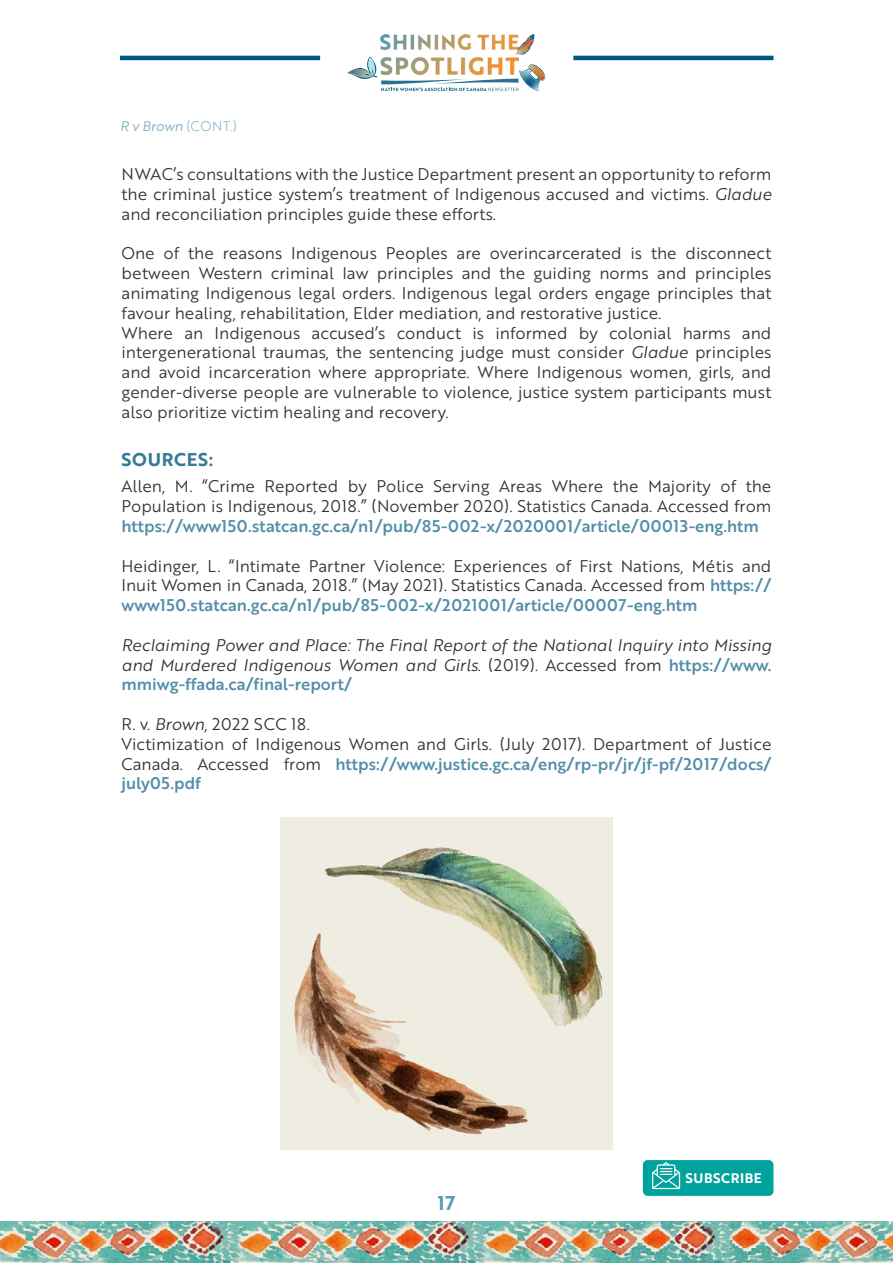
<style>
.page{position:relative;width:893px;height:1263px;background:#fff}
.page>*{position:absolute;margin:0;border:0;box-sizing:border-box;transform-origin:0 0}
.t1{font:19.5px "Brother 1816 Bold";color:#5a9db5}
.t2{font:18px "Brother 1816 Bold";letter-spacing:.04em;color:#337998}
.t3{font:16.5px/19.8px "Brother 1816 Book";color:#333}
.t4{font:16.5px/19.8px "Brother 1816 Medium";color:#528ea9}
.t5{font:16.5px/19.8px "Brother 1816 Book Italic";color:#333}
.t6{font:13.5px "Brother 1816 Book Italic";color:#7bacc0}
.t7{font:13.5px "Brother 1816 Bold";letter-spacing:.04em;color:#fff}
.s1{font-family:"Brother 1816 Light"}
.s2{font-family:"Brother 1816 Book Italic"}
.s3{font-family:"Brother 1816 Medium";color:#528ea9}
.s4{font-family:"Brother 1816 Book"}
.s5{font-family:"Brother 1816 Book";color:#333}
</style>
<div class="page">
<img style="left:348px;top:34px;width:197px;height:57px">
<hr style="left:120px;top:56px;width:200px;height:4px;background:#00587f">
<hr style="left:573px;top:56px;width:200px;height:4px;background:#00587f">
<img style="left:280px;top:817px;width:333px;height:333px">
<div style="left:643px;top:1160px;width:130px;height:36px;background:#00a29d;border-radius:5px"></div>
<svg style="left:652px;top:1162px;width:28px;height:27px"></svg>
<img style="left:0;top:1221px;width:893px;height:42px">
<p class="t6" style="left:120px;top:116px;width:118px">R v Brown <span class="s1">(CONT.)</span></p>
<p class="t3" style="left:122px;top:164px;width:651px;text-align:justify">NWAC’s consultations with the Justice Department present an opportunity to reform the criminal justice system’s treatment of Indigenous accused and victims. <span class="s2">Gladue </span>and reconciliation principles guide these efforts.</p>
<p class="t3" style="left:122px;top:243px;width:651px">One of the reasons Indigenous Peoples are overincarcerated is the disconnect between Western criminal law principles and the guiding norms and principles animating Indigenous legal orders. Indigenous legal orders engage principles that favour healing, rehabilitation, Elder mediation, and restorative justice.<br>Where an Indigenous accused’s conduct is informed by colonial harms and intergenerational traumas, the sentencing judge must consider <span class="s2">Gladue</span> principles and avoid incarceration where appropriate. Where Indigenous women, girls, and gender-diverse people are vulnerable to violence, justice system participants must also prioritize victim healing and recovery.</p>
<p class="t2" style="left:122px;top:446px;width:93px">SOURCES:</p>
<p class="t3" style="left:122px;top:476px;width:651px">Allen, M. “Crime Reported by Police Serving Areas Where the Majority of the<br>Population is Indigenous, 2018.” (November 2020). Statistics Canada. Accessed from</p>
<p class="t4" style="left:121px;top:516px;width:639px">https://www150.statcan.gc.ca/n1/pub/85-002-x/2020001/article/00013-eng.htm</p>
<p class="t3" style="left:121px;top:555px;width:651px">Heidinger, L. “Intimate Partner Violence: Experiences of First Nations, Métis and<br>Inuit Women in Canada, 2018.” (May 2021). Statistics Canada. Accessed from <span class="s3">https://</span></p>
<p class="t4" style="left:121px;top:595px;width:577px">www150.statcan.gc.ca/n1/pub/85-002-x/2021001/article/00007-eng.htm</p>
<p class="t5" style="left:121px;top:634px;width:651px">Reclaiming Power and Place: The Final Report of the National Inquiry into Missing and Murdered Indigenous Women and Girls<span class="s4">. (2019). Accessed from</span> <span class="s3">https://www.</span></p>
<p class="t4" style="left:121px;top:674px;width:232px">mmiwg-ffada.ca/final-report/</p>
<p class="t3" style="left:121px;top:714px;width:651px">R. v. <span class="s2">Brown</span>, 2022 SCC 18.<br>Victimization of Indigenous Women and Girls. (July 2017). Department of Justice</p>
<p class="t4" style="left:121px;top:753px;width:651px"><span class="s5">Canada. Accessed from</span> https://www.justice.gc.ca/eng/rp-pr/jr/jf-pf/2017/docs/ july05.pdf</p>
<p class="t1" style="left:438px;top:1188px;width:19px">17</p>
<p class="t7" style="left:685px;top:1168px;width:78px">SUBSCRIBE</p>
</div>
